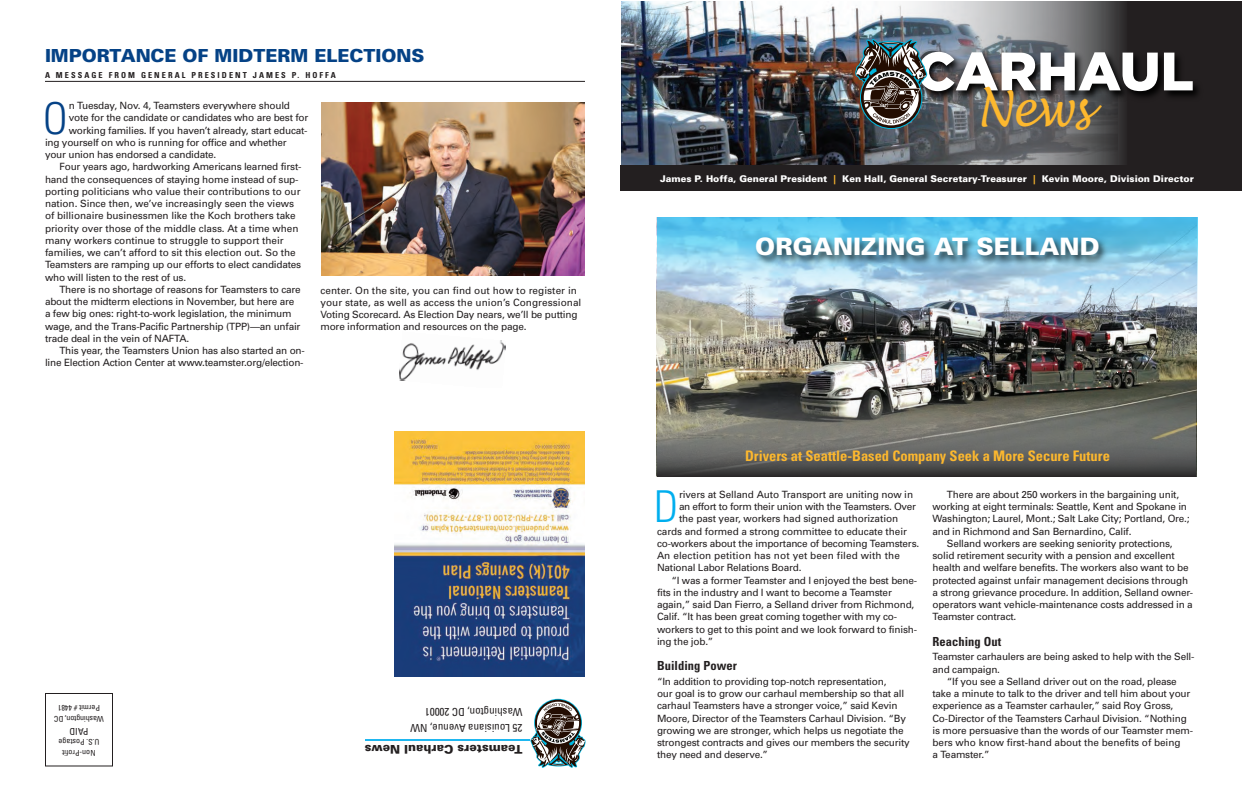
<style>
.page{position:relative;width:1242px;height:810px;background:#fff}
.page>*{position:absolute;margin:0;border:0;box-sizing:border-box;transform-origin:0 0}
.t1{font:900 54px "Gotham";color:#fff}
.t2{font:italic 48.6px "Lucida Handwriting";color:#fdb82e;scale:.93 1}
.t3{font:300 condensed 43.9px "Univers";color:#00aeee}
.t4{font:300 condensed 43.9px "Univers";color:#054286}
.t5{font:900 24px "Univers";letter-spacing:.005em;color:#fff}
.t6{font:900 18px "Univers";color:#054286}
.t7{font:700 condensed 14.5px "Univers";color:#fdb82e}
.t8{font:700 condensed 12.5px "Univers";letter-spacing:.005em;color:#231f20}
.t9{font:900 12px "Univers";color:#231f20}
.t10{font:condensed 11px/16.2px "Univers";color:#231f20}
.t11{font:10px/12.2px "Univers";letter-spacing:-.02em;color:#231f20}
.t12{font:10px/12.2px "Univers";letter-spacing:.005em;color:#231f20}
.t13{font:10px "Univers";letter-spacing:.01em;color:#231f20}
.t14{font:condensed 9.5px "Univers";color:#231f20}
.t15{font:900 9.2px "Univers";color:#fff}
.t16{font:700 condensed 8.2px "Univers";letter-spacing:.25em;color:#231f20}
.t17{font:condensed 8px/11.2px "Univers";color:#231f20;text-align:center}
.s1{color:#fdb82e}
</style>
<div class="page">
<img style="left:399px;top:340px;width:106px;height:41px">
<div style="left:1128px;top:2px;width:114px;height:182px;background:#231f20"></div>
<img style="left:621px;top:2px;width:235px;height:164px">
<svg style="left:856px;top:2px;width:272px;height:164px;background:#777a7e"></svg>
<img style="left:927px;top:39px;width:271px;height:84px">
<div style="left:621px;top:166px;width:621px;height:25px;background:#231f20"></div>
<img style="left:855px;top:39px;width:72px;height:90px">
<img style="left:656px;top:218px;width:541px;height:258px">
<img style="left:322px;top:102px;width:263px;height:174px">
<hr style="left:45px;top:81px;width:540px;height:1px;background:#231f20">
<svg style="left:657px;top:397px;width:539px;height:80px;background:#656560"></svg>
<img style="left:657px;top:218px;width:541px;height:107px">
<img style="left:656px;top:231px;width:542px;height:61px">
<img style="left:394px;top:431px;width:191px;height:246px">
<svg style="left:530px;top:699px;width:56px;height:69px"></svg>
<hr style="left:365px;top:739px;width:165px;height:2px;background:#00aeee">
<div style="left:45px;top:693px;width:68px;height:73px;border:1px solid #231f20"></div>
<h3 class="t6" style="left:45px;top:49px;width:381px">IMPORTANCE OF MIDTERM ELECTIONS</h3>
<p class="t16" style="left:45px;top:72px;width:292px">A MESSAGE FROM GENERAL PRESIDENT JAMES P. HOFFA</p>
<h3 class="t4" style="left:43px;top:102px;width:26px">O</h3>
<p class="t11" style="left:69px;top:100px;width:223px">n Tuesday, Nov. 4, Teamsters everywhere should</p>
<p class="t11" style="left:69px;top:113px;width:241px">vote for the candidate or candidates who are best for</p>
<p class="t11" style="left:69px;top:125px;width:240px">working families. If you haven’t already, start educat-</p>
<p class="t11" style="left:45px;top:137px;width:243px">ing yourself on who is running for office and whether</p>
<p class="t11" style="left:45px;top:149px;width:173px">your union has endorsed a candidate.</p>
<p class="t11" style="left:59px;top:162px;width:244px">Four years ago, hardworking Americans learned first-</p>
<p class="t11" style="left:45px;top:174px;width:255px">hand the consequences of staying home instead of sup-</p>
<p class="t11" style="left:45px;top:186px;width:257px">porting politicians who value their contributions to our</p>
<p class="t11" style="left:45px;top:198px;width:251px">nation. Since then, we’ve increasingly seen the views</p>
<p class="t11" style="left:45px;top:211px;width:252px">of billionaire businessmen like the Koch brothers take</p>
<p class="t11" style="left:45px;top:223px;width:255px">priority over those of the middle class. At a time when</p>
<p class="t11" style="left:45px;top:235px;width:240px">many workers continue to struggle to support their</p>
<p class="t11" style="left:45px;top:247px;width:252px">families, we can’t afford to sit this election out. So the</p>
<p class="t11" style="left:45px;top:260px;width:258px">Teamsters are ramping up our efforts to elect candidates</p>
<p class="t11" style="left:45px;top:272px;width:143px">who will listen to the rest of us.</p>
<p class="t11" style="left:59px;top:284px;width:243px">There is no shortage of reasons for Teamsters to care</p>
<p class="t11" style="left:45px;top:296px;width:251px">about the midterm elections in November, but here are</p>
<p class="t11" style="left:45px;top:309px;width:248px">a few big ones: right-to-work legislation, the minimum</p>
<p class="t11" style="left:45px;top:321px;width:257px">wage, and the Trans-Pacific Partnership (TPP)—an unfair</p>
<p class="t11" style="left:45px;top:333px;width:146px">trade deal in the vein of NAFTA.</p>
<p class="t11" style="left:59px;top:345px;width:247px">This year, the Teamsters Union has also started an on-</p>
<p class="t11" style="left:45px;top:358px;width:260px">line Election Action Center at www.teamster.org/election-</p>
<p class="t12" style="left:320px;top:285px;width:262px">center. On the site, you can find out how to register in your state, as well as access the union’s Congressional Voting Scorecard. As Election Day nears, we’ll be putting more information and resources on the page.</p>
<p class="t17" style="left:104px;top:724px;width:51px;rotate:-180deg">Washington, DC<br>Permit # 4481</p>
<p class="t14" style="left:89px;top:735px;width:21px;rotate:-180deg">PAID</p>
<p class="t17" style="left:99px;top:758px;width:42px;rotate:-180deg">Non-Profit<br>U.S. Postage</p>
<p class="t10" style="left:522px;top:735px;width:114px;rotate:-180deg">25 Louisiana Avenue, NW<br>Washington, DC 20001</p>
<p class="t9" style="left:522px;top:754px;width:159px;rotate:-180deg">Teamsters Carhaul News</p>
<h1 class="t1" style="left:916px;top:40px;width:279px">CARHAUL</h1>
<h2 class="t2" style="left:976px;top:81px;width:124px">News</h2>
<p class="t15" style="left:660px;top:175px;width:535px">James P. Hoffa, General President <span class="s1">|</span> Ken Hall, General Secretary-Treasurer <span class="s1">|</span> Kevin Moore, Division Director</p>
<h3 class="t5" style="left:755px;top:238px;width:346px">ORGANIZING AT SELLAND</h3>
<h3 class="t7" style="left:745px;top:450px;width:366px">Drivers at Seattle-Based Company Seek a More Secure Future</h3>
<h3 class="t3" style="left:654px;top:491px;width:26px">D</h3>
<p class="t11" style="left:679px;top:489px;width:236px">rivers at Selland Auto Transport are uniting now in</p>
<p class="t11" style="left:679px;top:501px;width:238px">an effort to form their union with the Teamsters. Over</p>
<p class="t11" style="left:679px;top:514px;width:221px">the past year, workers had signed authorization</p>
<p class="t11" style="left:657px;top:526px;width:251px">cards and formed a strong committee to educate their</p>
<p class="t11" style="left:657px;top:538px;width:264px">co-workers about the importance of becoming Teamsters.</p>
<p class="t13" style="left:657px;top:552px;width:244px">An election petition has not yet been filed with the</p>
<p class="t11" style="left:657px;top:563px;width:146px">National Labor Relations Board.</p>
<p class="t11" style="left:671px;top:575px;width:247px">“I was a former Teamster and I enjoyed the best bene-</p>
<p class="t11" style="left:657px;top:587px;width:236px">fits in the industry and I want to become a Teamster</p>
<p class="t11" style="left:657px;top:599px;width:259px">again,” said Dan Fierro, a Selland driver from Richmond,</p>
<p class="t11" style="left:657px;top:612px;width:242px">Calif. “It has been great coming together with my co-</p>
<p class="t11" style="left:657px;top:624px;width:262px">workers to get to this point and we look forward to finish-</p>
<p class="t11" style="left:657px;top:636px;width:58px">ing the job.”</p>
<p class="t8" style="left:657px;top:661px;width:81px">Building Power</p>
<p class="t11" style="left:657px;top:676px;width:254px">“In addition to providing top-notch representation,<br>our goal is to grow our carhaul membership so that all carhaul Teamsters have a stronger voice,” said Kevin Moore, Director of the Teamsters Carhaul Division. “By growing we are stronger, which helps us negotiate the strongest contracts and gives our members the security they need and deserve.”</p>
<p class="t11" style="left:947px;top:489px;width:234px">There are about 250 workers in the bargaining unit,</p>
<p class="t11" style="left:932px;top:501px;width:256px">working at eight terminals: Seattle, Kent and Spokane in</p>
<p class="t11" style="left:932px;top:514px;width:259px">Washington; Laurel, Mont.; Salt Lake City; Portland, Ore.;</p>
<p class="t11" style="left:932px;top:526px;width:201px">and in Richmond and San Bernardino, Calif.</p>
<p class="t11" style="left:947px;top:538px;width:227px">Selland workers are seeking seniority protections,</p>
<p class="t11" style="left:932px;top:550px;width:244px">solid retirement security with a pension and excellent</p>
<p class="t11" style="left:932px;top:563px;width:258px">health and welfare benefits. The workers also want to be</p>
<p class="t11" style="left:932px;top:575px;width:257px">protected against unfair management decisions through</p>
<p class="t11" style="left:932px;top:587px;width:262px">a strong grievance procedure. In addition, Selland owner-</p>
<p class="t11" style="left:932px;top:599px;width:262px">operators want vehicle-maintenance costs addressed in a</p>
<p class="t11" style="left:932px;top:612px;width:85px">Teamster contract.</p>
<p class="t8" style="left:933px;top:637px;width:70px">Reaching Out</p>
<p class="t11" style="left:933px;top:652px;width:264px">Teamster carhaulers are being asked to help with the Sell-</p>
<p class="t11" style="left:933px;top:664px;width:69px">and campaign.</p>
<p class="t11" style="left:947px;top:676px;width:231px">“If you see a Selland driver out on the road, please</p>
<p class="t11" style="left:933px;top:688px;width:259px">take a minute to talk to the driver and tell him about your</p>
<p class="t11" style="left:933px;top:701px;width:242px">experience as a Teamster carhauler,” said Roy Gross,</p>
<p class="t11" style="left:933px;top:713px;width:256px">Co-Director of the Teamsters Carhaul Division. “Nothing</p>
<p class="t11" style="left:933px;top:725px;width:262px">is more persuasive than the words of our Teamster mem-</p>
<p class="t11" style="left:933px;top:737px;width:250px">bers who know first-hand about the benefits of being</p>
<p class="t11" style="left:933px;top:750px;width:59px">a Teamster.”</p>
</div>
